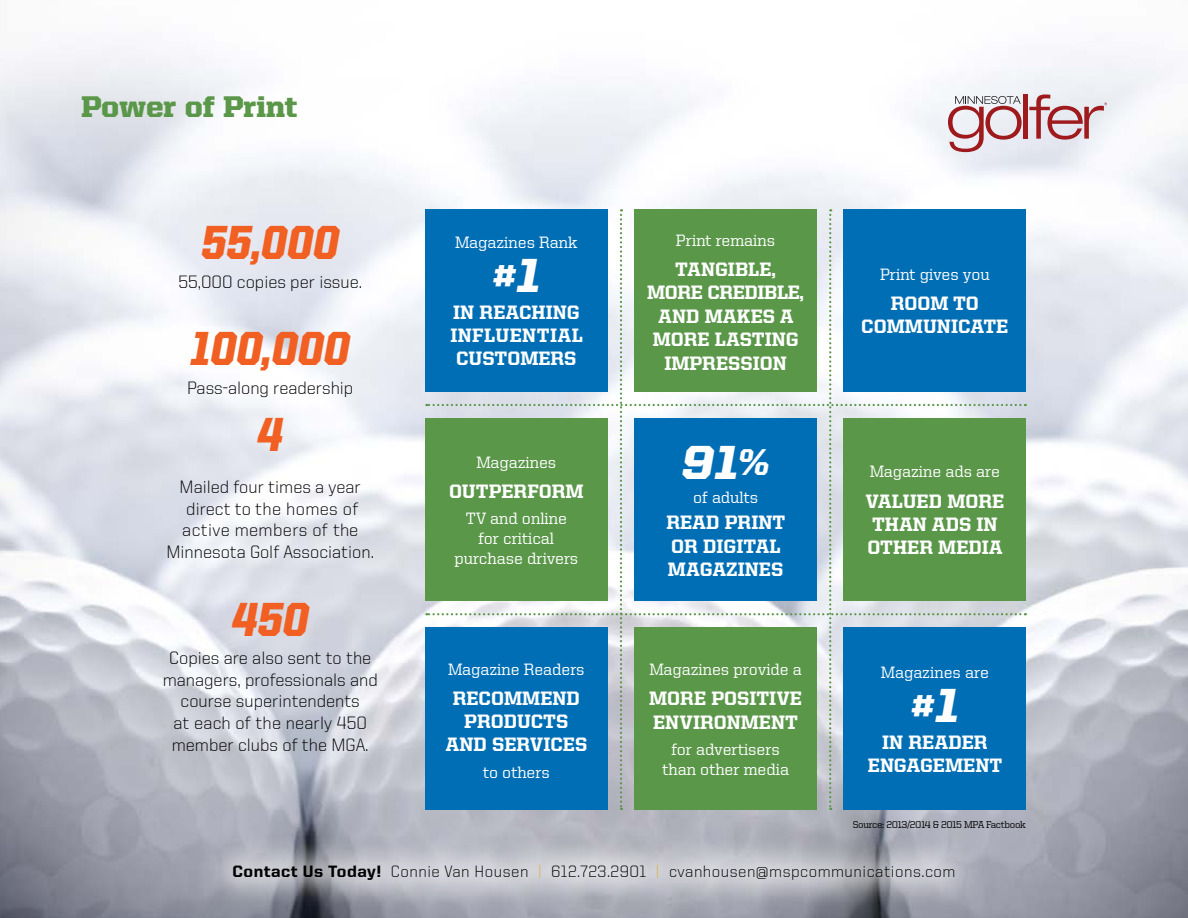
<style>
.page{position:relative;width:1188px;height:918px;background:#fff}
.page>*{position:absolute;margin:0;border:0;box-sizing:border-box;transform-origin:0 0}
.t1{font:900 48px "United Italic Semi Cond";color:#f15f22}
.t2{font:900 48px "United Italic Reg";color:#fff}
.t3{font:900 39px "United Italic Reg";color:#fff}
.t4{font:900 30px "United Serif Reg";color:#5a9749}
.t5{font:800 19.5px/23.4px "United Serif Reg";color:#fff}
.t6{font:300 18px/21.6px "United Sans Reg";color:#000;text-align:center}
.t7{font:500 16.5px/19.8px "United Serif Reg";letter-spacing:-.005em;color:#fff;text-align:center}
.t8{font:300 16.5px "United Sans Reg";letter-spacing:.03em;color:#000}
.t9{font:500 10.05px "United Serif Reg";letter-spacing:-.025em;color:#000}
.s1{font-size:48px}
.s2{font-size:37.5px}
.s3{font-weight:800}
.s4{color:#dbb347}
</style>
<div class="page">
<img style="left:0;top:47px;width:1188px;height:871px">
<svg style="left:426px;top:209px;width:600px;height:601px"></svg>
<div style="left:634px;top:418px;width:183px;height:183px;background:#006eb4"></div>
<div style="left:1023px;top:94px;width:5px;height:45px;background:#9e1a1d"></div>
<svg style="left:1029px;top:95px;width:78px;height:45px"></svg>
<svg style="left:948px;top:96px;width:74px;height:56px"></svg>
<svg style="left:201px;top:833px;width:783px;height:76px"></svg>
<h3 class="t4" style="left:81px;top:90px;width:218px">Power of Print</h3>
<h1 class="t1" style="left:202px;top:217px;width:139px">55,000</h1>
<p class="t6" style="left:178px;top:271px;width:185px">55,000 copies per issue.</p>
<h1 class="t1" style="left:191px;top:323px;width:160px">100,000</h1>
<p class="t6" style="left:187px;top:377px;width:168px">Pass-along readership</p>
<h1 class="t1" style="left:257px;top:409px;width:28px">4</h1>
<p class="t6" style="left:167px;top:476px;width:209px">Mailed four times a year direct to the homes of active members of the<br>Minnesota Golf Association.</p>
<h1 class="t1" style="left:232px;top:593px;width:78px">450</h1>
<p class="t6" style="left:163px;top:647px;width:217px">Copies are also sent to the managers, professionals and course superintendents<br>at each of the nearly 450 member clubs of the MGA.</p>
<p class="t7" style="left:455px;top:232px;width:124px">Magazines Rank</p>
<h2 class="t3" style="left:492px;top:257px;width:50px">#<span class="s1">1</span></h2>
<p class="t5" style="left:450px;top:300px;width:134px">IN REACHING<br>INFLUENTIAL<br>CUSTOMERS</p>
<p class="t7" style="left:476px;top:452px;width:82px">Magazines</p>
<p class="t5" style="left:449px;top:479px;width:136px">OUTPERFORM</p>
<p class="t7" style="left:454px;top:509px;width:126px">TV and online for critical purchase drivers</p>
<p class="t7" style="left:448px;top:659px;width:138px">Magazine Readers</p>
<p class="t5" style="left:445px;top:686px;width:143px;text-align:center">RECOMMEND<br>PRODUCTS<br>AND SERVICES</p>
<p class="t7" style="left:483px;top:762px;width:68px">to others</p>
<p class="t7" style="left:676px;top:230px;width:101px">Print remains</p>
<p class="t5" style="left:647px;top:257px;width:158px;text-align:center">TANGIBLE,<br>MORE CREDIBLE,<br>AND MAKES A<br>MORE LASTING<br>IMPRESSION</p>
<h1 class="t2" style="left:682px;top:436px;width:89px">91<span class="s2">%</span></h1>
<p class="t7" style="left:693px;top:487px;width:67px">of adults</p>
<p class="t5" style="left:666px;top:511px;width:120px">READ PRINT<br>OR DIGITAL<br>MAGAZINES</p>
<p class="t7" style="left:649px;top:659px;width:154px">Magazines provide a</p>
<p class="t5" style="left:649px;top:687px;width:154px">MORE POSITIVE<br>ENVIRONMENT</p>
<p class="t7" style="left:662px;top:739px;width:128px">for advertisers than other media</p>
<p class="t7" style="left:880px;top:264px;width:111px">Print gives you</p>
<p class="t5" style="left:861px;top:291px;width:149px;text-align:center">ROOM TO<br>COMMUNICATE</p>
<p class="t7" style="left:870px;top:462px;width:132px">Magazine ads are</p>
<p class="t5" style="left:865px;top:489px;width:140px">VALUED MORE<br>THAN ADS IN<br>OTHER MEDIA</p>
<p class="t7" style="left:881px;top:662px;width:109px">Magazines are</p>
<h2 class="t3" style="left:911px;top:687px;width:50px">#<span class="s1">1</span></h2>
<p class="t5" style="left:868px;top:730px;width:136px;text-align:center">IN READER<br>ENGAGEMENT</p>
<p class="t9" style="left:853px;top:819px;width:175px">Source: 2013/2014 &amp; 2015 MPA Factbook</p>
<p class="t8" style="left:233px;top:862px;width:724px"><span class="s3">Contact Us Today!</span> Connie Van Housen <span class="s4">|</span> 612.723.2901 <span class="s4">|</span> cvanhousen@mspcommunications.com</p>
</div>
